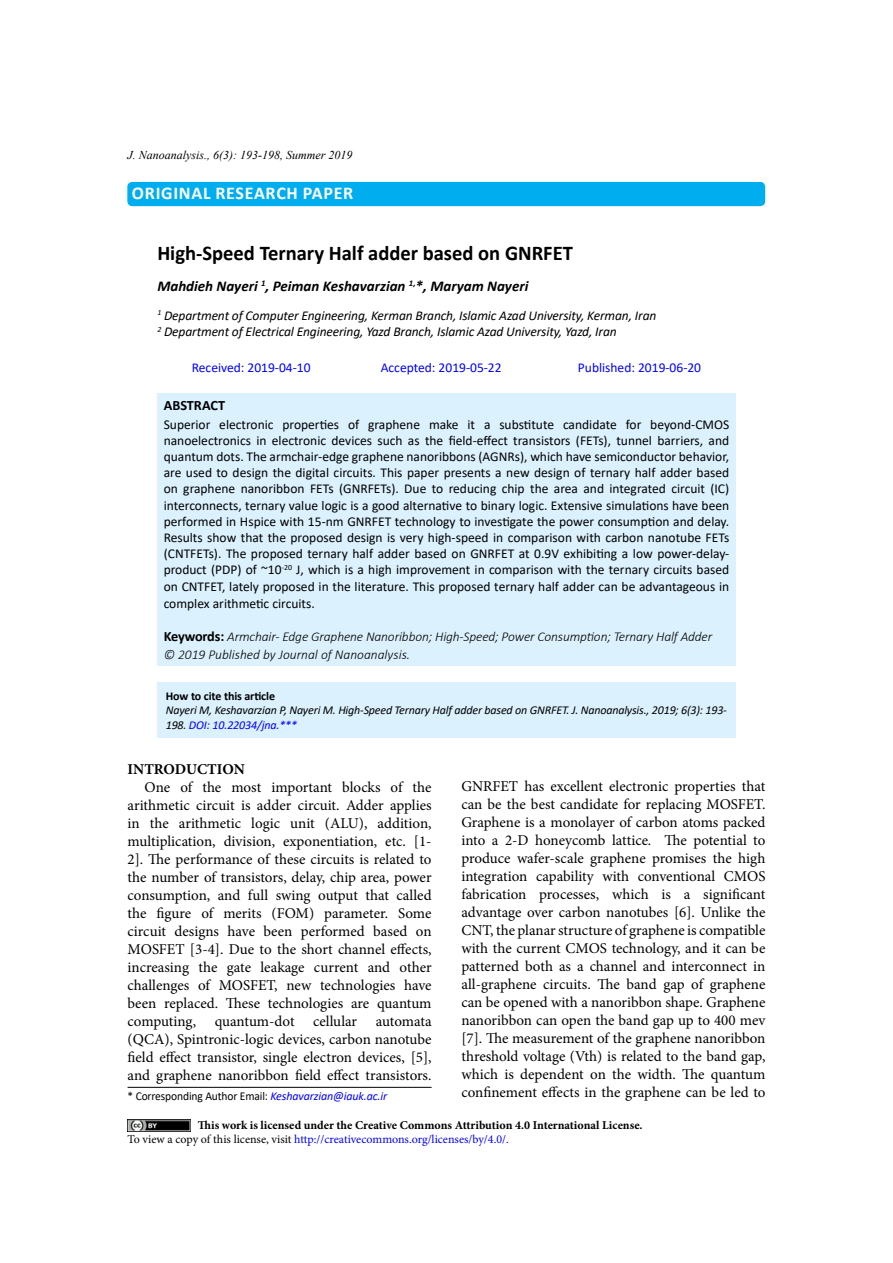
<style>
.page{position:relative;width:893px;height:1263px;background:#fff}
.page>*{position:absolute;margin:0;border:0;box-sizing:border-box;transform-origin:0 0}
.t1{font:700 21px "Calibri";color:#000}
.t2{font:700 19.5px "Calibri";letter-spacing:.04em;color:#fff}
.t3{font:700 18px "Calibri";letter-spacing:.04em;color:#fff}
.t4{font:15px/18px "Minion Pro";color:#000;text-align:justify}
.t5{font:italic 700 15px "Calibri";color:#000}
.t6{font:700 15px "Minion Pro";color:#000}
.t7{font:700 14.25px "Calibri";color:#000}
.t8{font:13.5px/16.4px "Calibri";color:#000;text-align:justify}
.t9{font:italic 13.5px/16.5px "Calibri";letter-spacing:-.01em;color:#000}
.t10{font:italic 300 13.5px/18.8px "Calibri";letter-spacing:-.01em;color:#000}
.t11{font:13.5px "Calibri";color:#00f}
.t12{font:700 12px/14.4px "Minion Pro";color:#000}
.t13{font:italic 12px/14.4px "Calibri";letter-spacing:-.015em;color:#000}
.t14{font:12px "Calibri";letter-spacing:-.01em;color:#000;scale:.96 1}
.t15{font:italic 12px "Times New Roman";color:#000}
.t16{font:700 12px "Calibri";letter-spacing:-.01em;color:#000}
.s1{font-weight:700;font-style:normal;font-size:14.25px}
.s2{color:#00f}
.s3{font-style:italic;color:#00f}
.s4{font-weight:400}
.s5{font-weight:400;color:#00f}
</style>
<div class="page">
<div style="left:157px;top:393px;width:579px;height:273px;background:#dbf1fd"></div>
<div style="left:157px;top:682px;width:579px;height:55px;background:#dbf1fd"></div>
<div style="left:128px;top:183px;width:636px;height:22px;background:#00aeef;border-radius:4px"></div>
<div style="left:127px;top:182px;width:638px;height:24px;border:2px solid #00aeef;border-radius:4px"></div>
<img style="left:128px;top:1120px;width:62px;height:11px">
<hr style="left:128px;top:1087px;width:304px;height:1px;background:#000">
<p class="t15" style="left:128px;top:147px;width:226px">J. Nanoanalysis., 6(3): 193-198, Summer 2019</p>
<h2 class="t2" style="left:165px;top:178px;width:166px">RESEARCH ARTICLE</h2>
<p class="t3" style="left:132px;top:180px;width:223px">ORIGINAL RESEARCH PAPER</p>
<h1 class="t1" style="left:157px;top:238px;width:417px">High-Speed Ternary Half adder based on GNRFET</h1>
<p class="t5" style="left:157px;top:275px;width:372px">Mahdieh Nayeri <sup>1</sup>, Peiman Keshavarzian <sup>1,</sup>*, Maryam Nayeri</p>
<p class="t9" style="left:157px;top:306px;width:501px"><sup>1</sup> Department of Computer Engineering, Kerman Branch, Islamic Azad University, Kerman, Iran<br><sup>2</sup> Department of Electrical Engineering, Yazd Branch, Islamic Azad University, Yazd, Iran</p>
<p class="t11" style="left:192px;top:358px;width:120px">Received: 2019-04-10</p>
<p class="t11" style="left:381px;top:358px;width:122px">Accepted: 2019-05-22</p>
<p class="t11" style="left:578px;top:358px;width:125px">Published: 2019-06-20</p>
<p class="t7" style="left:164px;top:395px;width:63px">ABSTRACT</p>
<p class="t8" style="left:164px;top:416px;width:567px">Superior electronic properties of graphene make it a substitute candidate for beyond-CMOS nanoelectronics in electronic devices such as the field-effect transistors (FETs), tunnel barriers, and quantum dots. The armchair-edge graphene nanoribbons (AGNRs), which have semiconductor behavior, are used to design the digital circuits. This paper presents a new design of ternary half adder based on graphene nanoribbon FETs (GNRFETs). Due to reducing chip the area and integrated circuit (IC) interconnects, ternary value logic is a good alternative to binary logic. Extensive simulations have been performed in Hspice with 15-nm GNRFET technology to investigate the power consumption and delay.<br>Results show that the proposed design is very high-speed in comparison with carbon nanotube FETs (CNTFETs). The proposed ternary half adder based on GNRFET at 0.9V exhibiting a low power-delay&shy;product (PDP) of ~10<sup>-20</sup> J, which is a high improvement in comparison with the ternary circuits based on CNTFET, lately proposed in the literature. This proposed ternary half adder can be advantageous in complex arithmetic circuits.</p>
<p class="t10" style="left:164px;top:627px;width:550px"><span class="s1">Keywords:</span> Armchair- Edge Graphene Nanoribbon; High-Speed; Power Consumption; Ternary Half Adder © 2019 Published by Journal of Nanoanalysis.</p>
<p class="t16" style="left:166px;top:687px;width:111px">How to cite this article</p>
<p class="t13" style="left:166px;top:702px;width:563px">Nayeri M, Keshavarzian P, Nayeri M. High-Speed Ternary Half adder based on GNRFET. J. Nanoanalysis., 2019; 6(3): 193-<br>198. <span class="s2">DOI: 10.22034/jna.***</span></p>
<p class="t6" style="left:128px;top:759px;width:119px">INTRODUCTION</p>
<p class="t4" style="left:128px;top:778px;width:306px;text-indent:17px">One of the most important blocks of the arithmetic circuit is adder circuit. Adder applies in the arithmetic logic unit (ALU), addition, multiplication, division, exponentiation, etc. [1- 2]. The performance of these circuits is related to the number of transistors, delay, chip area, power consumption, and full swing output that called the figure of merits (FOM) parameter. Some circuit designs have been performed based on MOSFET [3-4]. Due to the short channel effects, increasing the gate leakage current and other challenges of MOSFET, new technologies have been replaced. These technologies are quantum computing, quantum-dot cellular automata (QCA), Spintronic-logic devices, carbon nanotube field effect transistor, single electron devices, [5], and graphene nanoribbon field effect transistors.</p>
<p class="t4" style="left:461px;top:777px;width:306px">GNRFET has excellent electronic properties that can be the best candidate for replacing MOSFET.<br>Graphene is a monolayer of carbon atoms packed into a 2-D honeycomb lattice. The potential to produce wafer-scale graphene promises the high integration capability with conventional CMOS fabrication processes, which is a significant advantage over carbon nanotubes [6]. Unlike the CNT, the planar structure of graphene is compatible with the current CMOS technology, and it can be patterned both as a channel and interconnect in all-graphene circuits. The band gap of graphene can be opened with a nanoribbon shape. Graphene nanoribbon can open the band gap up to 400 mev [7]. The measurement of the graphene nanoribbon threshold voltage (Vth) is related to the band gap, which is dependent on the width. The quantum confinement effects in the graphene can be led to</p>
<p class="t14" style="left:128px;top:1087px;width:272px">* Corresponding Author Email: <span class="s3">Keshavarzian@iauk.ac.ir</span></p>
<p class="t12" style="left:128px;top:1118px;width:516px;text-indent:70px">This work is licensed under the Creative Commons Attribution 4.0 International License.<br><span class="s4">To view a copy of this license, visit</span> <span class="s5">http://creativecommons.org/licenses/by/4.0/.</span></p>
</div>
